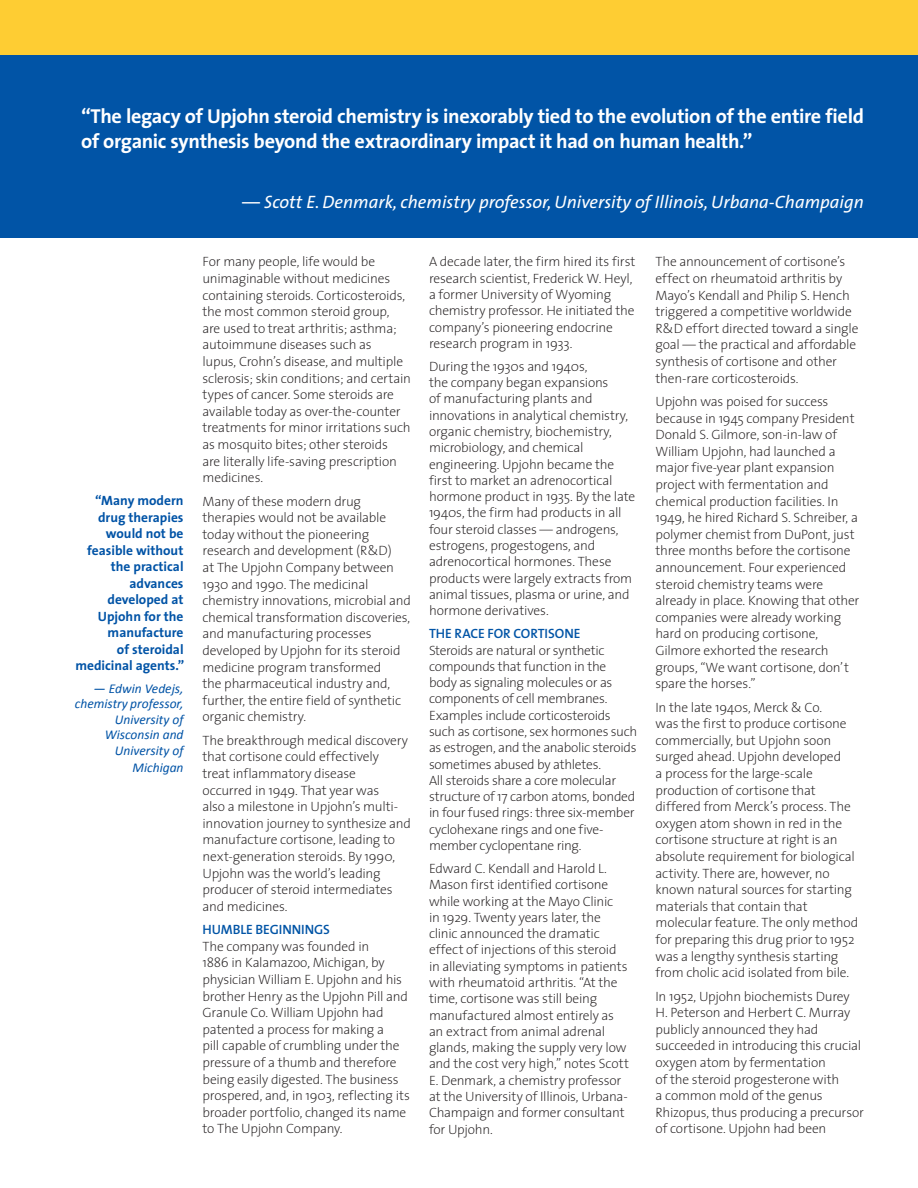
<style>
.page{position:relative;width:918px;height:1188px;background:#fff}
.page>*{position:absolute;margin:0;border:0;box-sizing:border-box;transform-origin:0 0}
.t1{font:700 20.25px/25.5px "The Sans";letter-spacing:-.02em;color:#fff}
.t2{font:italic 18px "The Sans";color:#fff}
.t3{font:200 13.5px/16.6px "The Sans";letter-spacing:-.015em;color:#231f20}
.t4{font:700 13.5px/16.5px "The Sans";color:#0053a6;text-align:right}
.t5{font:italic 13.5px/15.5px "Calibri";color:#0053a6;text-align:right}
.t6{font:600 13.5px "The Sans";letter-spacing:-.005em;color:#0154a6}
</style>
<div class="page">
<div style="left:0;top:0;width:918px;height:58px;background:#fecd33"></div>
<div style="left:0;top:55px;width:918px;height:183px;background:#0154a6"></div>
<p class="t1" style="left:81px;top:103px;width:785px">“The legacy of Upjohn steroid chemistry is inexorably tied to the evolution of the entire field of organic synthesis beyond the extraordinary impact it had on human health.”</p>
<p class="t4" style="left:75px;top:492px;width:111px">“Many modern drug therapies would not be feasible without the practical advances developed at<br>Upjohn for the manufacture<br>of steroidal medicinal agents.”</p>
<p class="t5" style="left:75px;top:680px;width:110px">— Edwin Vedejs, chemistry professor,<br>University of<br>Wisconsin and<br>University of</p>
<p class="t5" style="left:132px;top:759px;width:53px">Michigan</p>
<p class="t2" style="left:242px;top:187px;width:623px">— Scott E. Denmark, chemistry professor, University of Illinois, Urbana-Champaign</p>
<p class="t3" style="left:202px;top:253px;width:210px">For many people, life would be unimaginable without medicines containing steroids. Corticosteroids, the most common steroid group,<br>are used to treat arthritis; asthma; autoimmune diseases such as<br>lupus, Crohn’s disease, and multiple sclerosis; skin conditions; and certain types of cancer. Some steroids are available today as over-the-counter treatments for minor irritations such as mosquito bites; other steroids<br>are literally life-saving prescription medicines.</p>
<p class="t3" style="left:202px;top:492px;width:210px">Many of these modern drug therapies would not be available today without the pioneering research and development (R&amp;D)<br>at The Upjohn Company between<br>1930 and 1990. The medicinal chemistry innovations, microbial and chemical transformation discoveries, and manufacturing processes developed by Upjohn for its steroid medicine program transformed<br>the pharmaceutical industry and, further, the entire field of synthetic organic chemistry.</p>
<p class="t3" style="left:202px;top:731px;width:210px">The breakthrough medical discovery that cortisone could effectively<br>treat inflammatory disease<br>occurred in 1949. That year was<br>also a milestone in Upjohn’s multi&shy;innovation journey to synthesize and manufacture cortisone, leading to next-generation steroids. By 1990,<br>Upjohn was the world’s leading producer of steroid intermediates and medicines.</p>
<p class="t6" style="left:202px;top:918px;width:129px">HUMBLE BEGINNINGS</p>
<p class="t3" style="left:202px;top:937px;width:209px">The company was founded in<br>1886 in Kalamazoo, Michigan, by physician William E. Upjohn and his brother Henry as the Upjohn Pill and<br>Granule Co. William Upjohn had patented a process for making a<br>pill capable of crumbling under the pressure of a thumb and therefore being easily digested. The business prospered, and, in 1903, reflecting its broader portfolio, changed its name to The Upjohn Company.</p>
<p class="t3" style="left:429px;top:253px;width:208px">A decade later, the firm hired its first research scientist, Frederick W. Heyl, a former University of Wyoming chemistry professor. He initiated the company’s pioneering endocrine research program in 1933.</p>
<p class="t3" style="left:429px;top:358px;width:208px">During the 1930s and 1940s,<br>the company began expansions<br>of manufacturing plants and innovations in analytical chemistry, organic chemistry, biochemistry, microbiology, and chemical engineering. Upjohn became the first to market an adrenocortical hormone product in 1935. By the late<br>1940s, the firm had products in all four steroid classes — androgens, estrogens, progestogens, and adrenocortical hormones. These products were largely extracts from animal tissues, plasma or urine, and hormone derivatives.</p>
<p class="t6" style="left:429px;top:622px;width:153px">THE RACE FOR CORTISONE</p>
<p class="t3" style="left:429px;top:641px;width:210px">Steroids are natural or synthetic compounds that function in the body as signaling molecules or as components of cell membranes.<br>Examples include corticosteroids such as cortisone, sex hormones such as estrogen, and the anabolic steroids sometimes abused by athletes.<br>All steroids share a core molecular structure of 17 carbon atoms, bonded in four fused rings: three six-member cyclohexane rings and one five&shy;member cyclopentane ring.</p>
<p class="t3" style="left:429px;top:860px;width:202px">Edward C. Kendall and Harold L.<br>Mason first identified cortisone while working at the Mayo Clinic<br>in 1929. Twenty years later, the clinic announced the dramatic effect of injections of this steroid in alleviating symptoms in patients with rheumatoid arthritis. “At the time, cortisone was still being manufactured almost entirely as an extract from animal adrenal glands, making the supply very low and the cost very high,” notes Scott<br>E. Denmark, a chemistry professor at the University of Illinois, Urbana-<br>Champaign and former consultant for Upjohn.</p>
<p class="t3" style="left:656px;top:253px;width:205px">The announcement of cortisone’s effect on rheumatoid arthritis by Mayo’s Kendall and Philip S. Hench triggered a competitive worldwide R&amp;D effort directed toward a single goal — the practical and affordable synthesis of cortisone and other then-rare corticosteroids.</p>
<p class="t3" style="left:656px;top:393px;width:205px">Upjohn was poised for success because in 1945 company President<br>Donald S. Gilmore, son-in-law of<br>William Upjohn, had launched a major five-year plant expansion project with fermentation and chemical production facilities. In<br>1949, he hired Richard S. Schreiber, a polymer chemist from DuPont, just three months before the cortisone announcement. Four experienced steroid chemistry teams were already in place. Knowing that other companies were already working hard on producing cortisone,<br>Gilmore exhorted the research groups, “We want cortisone, don’t spare the horses.”</p>
<p class="t3" style="left:656px;top:698px;width:204px">In the late 1940s, Merck &amp; Co.<br>was the first to produce cortisone commercially, but Upjohn soon surged ahead. Upjohn developed<br>a process for the large-scale production of cortisone that differed from Merck’s process. The oxygen atom shown in red in the cortisone structure at right is an absolute requirement for biological activity. There are, however, no known natural sources for starting materials that contain that molecular feature. The only method for preparing this drug prior to 1952 was a lengthy synthesis starting from cholic acid isolated from bile.</p>
<p class="t3" style="left:656px;top:987px;width:210px">In 1952, Upjohn biochemists Durey<br>H. Peterson and Herbert C. Murray publicly announced they had succeeded in introducing this crucial oxygen atom by fermentation<br>of the steroid progesterone with<br>a common mold of the genus<br>Rhizopus, thus producing a precursor of cortisone. Upjohn had been</p>
</div>
